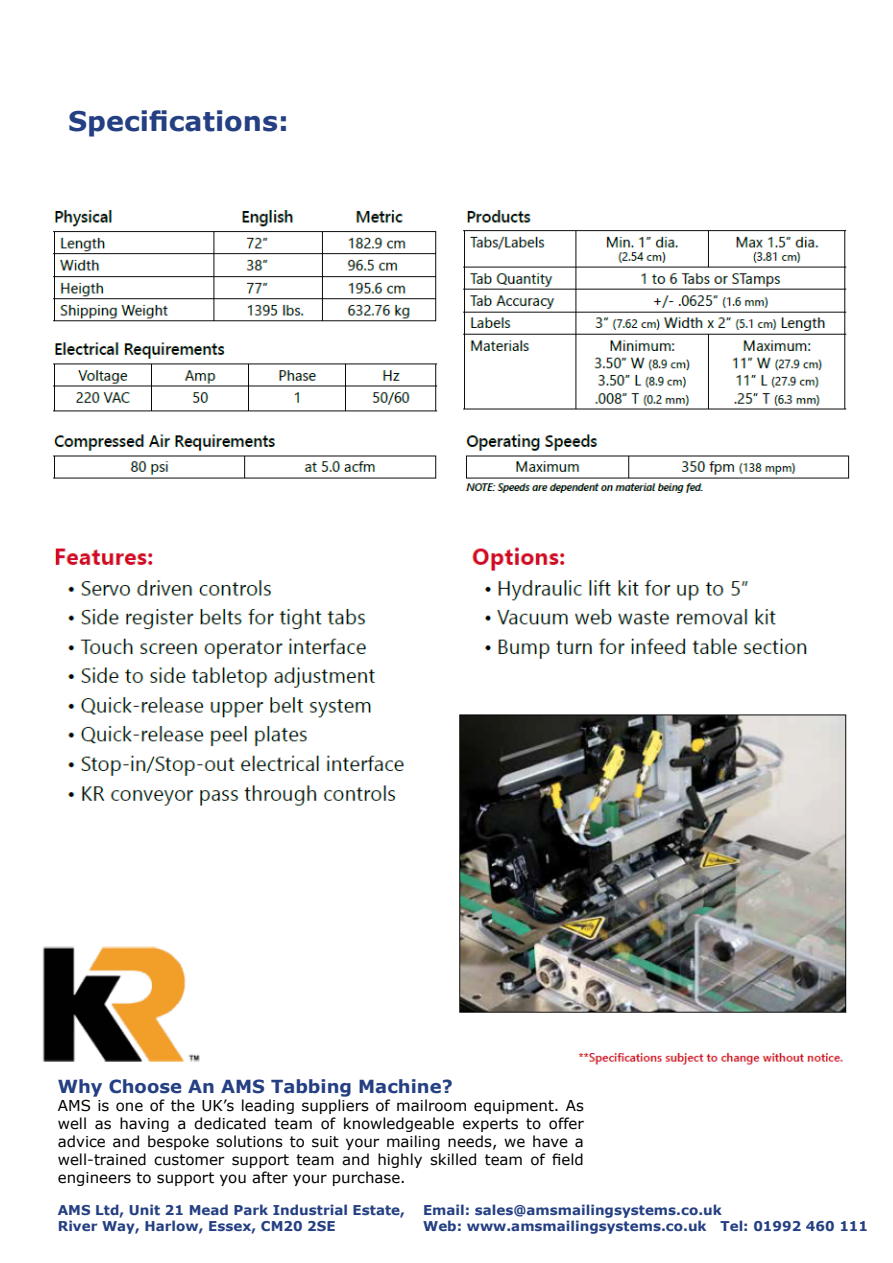
<style>
.page{position:relative;width:893px;height:1263px;background:#fff}
.page>*{position:absolute;margin:0;border:0;box-sizing:border-box;transform-origin:0 0}
.t1{font:700 27px "Verdana";color:#243f82}
.t2{font:700 18px "Verdana";color:#243f82}
.t3{font:15px/18px "Verdana";color:#000;text-align:justify}
.t4{font:700 13.5px "Verdana";color:#243f82}
</style>
<div class="page">
<img style="left:42px;top:210px;width:808px;height:855px">
<p class="t1" style="left:68px;top:102px;width:222px">Specifications:</p>
<p class="t2" style="left:58px;top:1073px;width:396px">Why Choose An AMS Tabbing Machine?</p>
<p class="t3" style="left:58px;top:1096px;width:528px">AMS is one of the UK’s leading suppliers of mailroom equipment. As well as having a dedicated team of knowledgeable experts to offer advice and bespoke solutions to suit your mailing needs, we have a well-trained customer support team and highly skilled team of field engineers to support you after your purchase.</p>
<p class="t4" style="left:58px;top:1200px;width:349px">AMS Ltd, Unit 21 Mead Park Industrial Estate,</p>
<p class="t4" style="left:58px;top:1216px;width:279px">River Way, Harlow, Essex, CM20 2SE</p>
<p class="t4" style="left:423px;top:1200px;width:300px">Email: sales@amsmailingsystems.co.uk</p>
<p class="t4" style="left:423px;top:1216px;width:447px">Web: www.amsmailingsystems.co.uk Tel: 01992 460 111</p>
</div>
